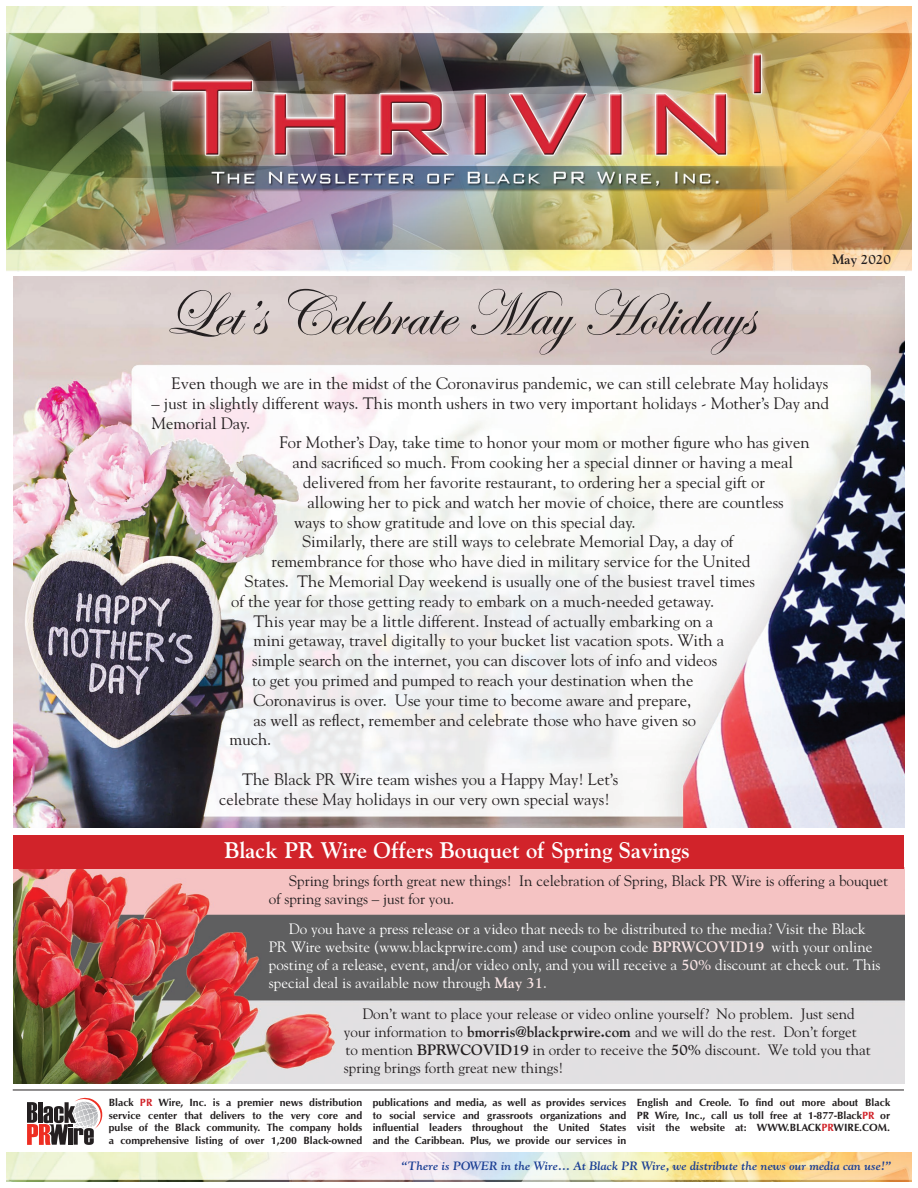
<style>
.page{position:relative;width:918px;height:1188px;background:#fff}
.page>*{position:absolute;margin:0;border:0;box-sizing:border-box;transform-origin:0 0}
.t1{font:64.5px "Edwardian Script ITC";color:#231f20}
.t2{font:700 22.5px "Goudy";color:#fff}
.t3{font:16.5px/19.8px "Goudy";color:#231f20}
.t4{font:15px/18px "Goudy";color:#231f20}
.t5{font:15px/18px "Goudy";color:#fff}
.t6{font:700 13.5px "Goudy";color:#231f20}
.t7{font:italic 700 12px "Goudy";color:#1b3f94}
.t8{font:700 10.5px/12.6px "Optima E";color:#231f20;text-align:justify}
.s1{font-weight:700;color:#f9e5e5}
.s2{font-weight:700}
.s3{color:#d1232a}
</style>
<div class="page">
<img style="left:14px;top:869px;width:890px;height:214px">
<div style="left:14px;top:835px;width:890px;height:34px;background:#d1232a"></div>
<img style="left:13px;top:276px;width:892px;height:551px">
<img style="left:6px;top:1152px;width:905px;height:30px">
<img style="left:6px;top:6px;width:905px;height:266px">
<svg style="left:27px;top:1098px;width:75px;height:47px"></svg>
<hr style="left:13px;top:1090px;width:891px;height:1px;background:#231f20">
<p class="t6" style="left:832px;top:251px;width:60px">May 2020</p>
<p class="t1" style="left:164px;top:279px;width:592px">Let’s Celebrate May Holidays</p>
<p class="t3" style="left:172px;top:373px;width:658px">Even though we are in the midst of the Coronavirus pandemic, we can still celebrate May holidays</p>
<p class="t3" style="left:152px;top:393px;width:679px">– just in slightly different ways. This month ushers in two very important holidays - Mother’s Day and<br>Memorial Day.</p>
<p class="t3" style="left:280px;top:432px;width:531px">For Mother’s Day, take time to honor your mom or mother figure who has given</p>
<p class="t3" style="left:293px;top:452px;width:502px">and sacrificed so much. From cooking her a special dinner or having a meal</p>
<p class="t3" style="left:303px;top:472px;width:463px">delivered from her favorite restaurant, to ordering her a special gift or</p>
<p class="t3" style="left:308px;top:492px;width:478px">allowing her to pick and watch her movie of choice, there are countless</p>
<p class="t3" style="left:294px;top:511px;width:343px">ways to show gratitude and love on this special day.</p>
<p class="t3" style="left:302px;top:531px;width:433px">Similarly, there are still ways to celebrate Memorial Day, a day of</p>
<p class="t3" style="left:272px;top:551px;width:480px">remembrance for those who have died in military service for the United</p>
<p class="t3" style="left:245px;top:571px;width:512px">States. The Memorial Day weekend is usually one of the busiest travel times</p>
<p class="t3" style="left:231px;top:591px;width:485px">of the year for those getting ready to embark on a much-needed getaway.</p>
<p class="t3" style="left:254px;top:610px;width:461px">This year may be a little different. Instead of actually embarking on a</p>
<p class="t3" style="left:254px;top:630px;width:472px">mini getaway, travel digitally to your bucket list vacation spots. With a</p>
<p class="t3" style="left:252px;top:650px;width:467px">simple search on the internet, you can discover lots of info and videos</p>
<p class="t3" style="left:252px;top:670px;width:443px">to get you primed and pumped to reach your destination when the</p>
<p class="t3" style="left:254px;top:690px;width:439px">Coronavirus is over. Use your time to become aware and prepare,</p>
<p class="t3" style="left:254px;top:709px;width:444px">as well as reflect, remember and celebrate those who have given so</p>
<p class="t3" style="left:230px;top:729px;width:43px">much.</p>
<p class="t3" style="left:219px;top:769px;width:401px;text-indent:23px">The Black PR Wire team wishes you a Happy May! Let’s celebrate these May holidays in our very own special ways!</p>
<p class="t2" style="left:224px;top:837px;width:467px">Black PR Wire Offers Bouquet of Spring Savings</p>
<p class="t4" style="left:269px;top:872px;width:621px;text-indent:20px">Spring brings forth great new things! In celebration of Spring, Black PR Wire is offering a bouquet of spring savings – just for you.</p>
<p class="t5" style="left:269px;top:920px;width:613px;text-indent:20px">Do you have a press release or a video that needs to be distributed to the media? Visit the Black PR Wire website (www.blackprwire.com) and use coupon code <span class="s1">BPRWCOVID19</span> with your online posting of a release, event, and/or video only, and you will receive a <span class="s1">50%</span> discount at check out. This special deal is available now through <span class="s1">May 31</span>.</p>
<p class="t4" style="left:344px;top:1004px;width:528px;text-indent:19px">Don’t want to place your release or video online yourself? No problem. Just send your information to <span class="s2">bmorris@blackprwire.com</span> and we will do the rest. Don’t forget to mention <span class="s2">BPRWCOVID19</span> in order to receive the <span class="s2">50%</span> discount. We told you that spring brings forth great new things!</p>
<p class="t8" style="left:109px;top:1096px;width:255px">Black <span class="s3">PR</span> Wire, Inc. is a premier news distribution service center that delivers to the very core and pulse of the Black community. The company holds a comprehensive listing of over 1,200 Black-owned</p>
<p class="t8" style="left:373px;top:1096px;width:255px">publications and media, as well as provides services to social service and grassroots organizations and influential leaders throughout the United States and the Caribbean. Plus, we provide our services in</p>
<p class="t8" style="left:637px;top:1096px;width:255px">English and Creole. To find out more about Black PR Wire, Inc., call us toll free at 1-877-Black<span class="s3">PR</span> or visit the website at: WWW.BLACK<span class="s3">PR</span>WIRE.COM.</p>
<p class="t7" style="left:402px;top:1159px;width:491px">“There is POWER in the Wire... At Black PR Wire, we distribute the news our media can use!”</p>
</div>
